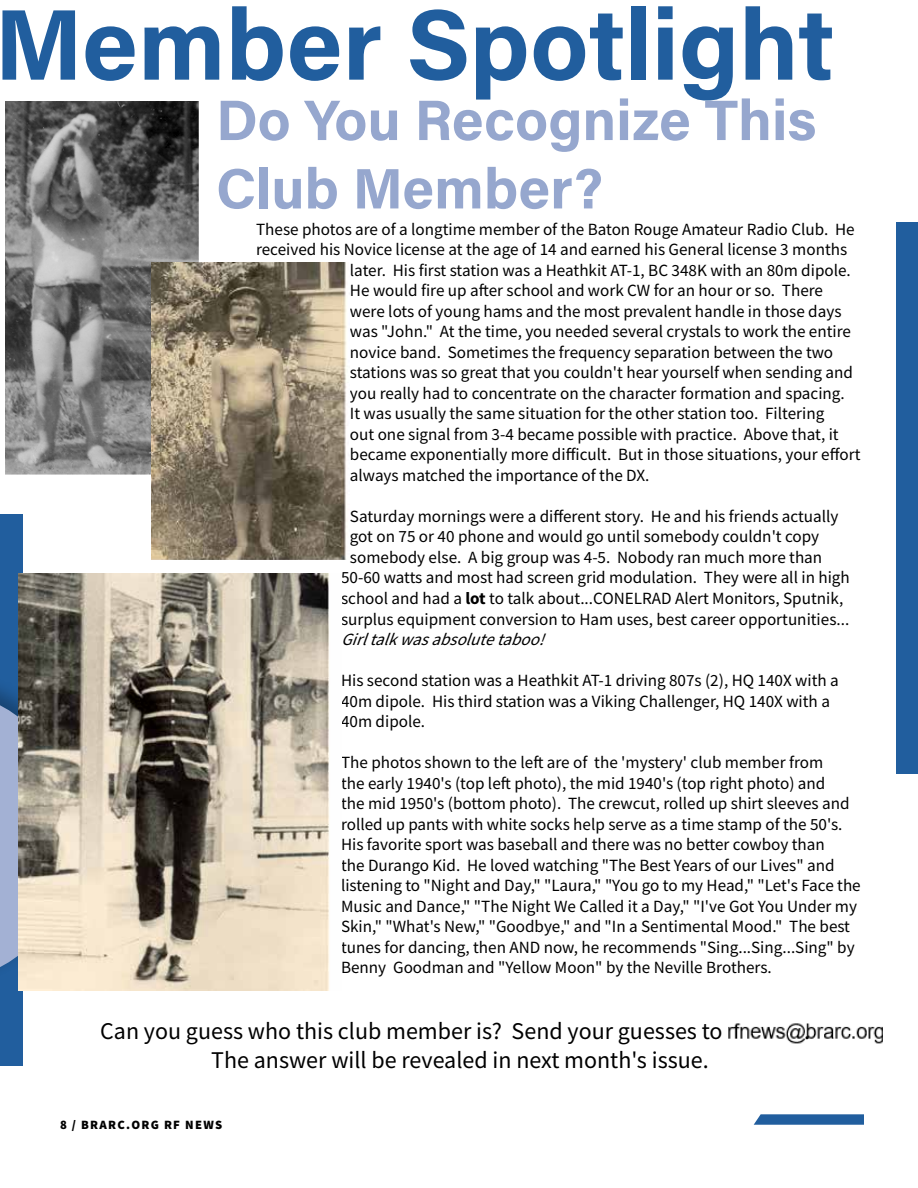
<style>
.page{position:relative;width:918px;height:1188px;background:#fff}
.page>*{position:absolute;margin:0;border:0;box-sizing:border-box;transform-origin:0 0}
.t1{font:700 100.5px "Acumin Pro";color:#215e9e}
.t2{font:700 57px/68.4px "Acumin Pro";color:#96a7ce}
.t3{font:24px "Source Sans Pro";color:#000}
.t4{font:17.1px/20.5px "Source Sans Pro";color:#000}
.t5{font:italic 17.1px "Source Sans Pro";color:#000}
.t6{font:900 12.75px "Source Sans Pro";letter-spacing:.1em;color:#000}
.s1{font-weight:700}
</style>
<div class="page">
<div style="left:0;top:514px;width:22px;height:551px;background:#215e9e"></div>
<div style="left:897px;top:223px;width:21px;height:551px;background:#215e9e"></div>
<img style="left:728px;top:1023px;width:155px;height:21px">
<svg style="left:0;top:689px;width:18px;height:278px;background:#95a7cc"></svg>
<svg style="left:754px;top:1114px;width:110px;height:11px"></svg>
<img style="left:18px;top:574px;width:311px;height:416px">
<img style="left:6px;top:101px;width:193px;height:386px">
<img style="left:152px;top:262px;width:198px;height:297px">
<h1 class="t1" style="left:-6px;top:-26px;width:842px">Member Spotlight</h1>
<h2 class="t2" style="left:216px;top:83px;width:602px">Do You Recognize This<br>Club Member?</h2>
<p class="t4" style="left:256px;top:219px;width:600px">These photos are of a longtime member of the Baton Rouge Amateur Radio Club. He</p>
<p class="t4" style="left:256px;top:239px;width:593px">received his Novice license at the age of 14 and earned his General license 3 months</p>
<p class="t4" style="left:350px;top:260px;width:502px">later. His first station was a Heathkit AT-1, BC 348K with an 80m dipole.</p>
<p class="t4" style="left:350px;top:280px;width:475px">He would fire up after school and work CW for an hour or so. There</p>
<p class="t4" style="left:350px;top:301px;width:493px">were lots of young hams and the most prevalent handle in those days</p>
<p class="t4" style="left:350px;top:321px;width:503px">was "John." At the time, you needed several crystals to work the entire</p>
<p class="t4" style="left:350px;top:342px;width:485px">novice band. Sometimes the frequency separation between the two</p>
<p class="t4" style="left:350px;top:362px;width:505px">stations was so great that you couldn't hear yourself when sending and</p>
<p class="t4" style="left:350px;top:383px;width:496px">you really had to concentrate on the character formation and spacing.</p>
<p class="t4" style="left:350px;top:403px;width:476px">It was usually the same situation for the other station too. Filtering</p>
<p class="t4" style="left:350px;top:424px;width:490px">out one signal from 3-4 became possible with practice. Above that, it</p>
<p class="t4" style="left:350px;top:444px;width:512px">became exponentially more difficult. But in those situations, your effort</p>
<p class="t4" style="left:350px;top:465px;width:301px">always matched the importance of the DX.</p>
<p class="t4" style="left:350px;top:506px;width:490px">Saturday mornings were a different story. He and his friends actually</p>
<p class="t4" style="left:350px;top:526px;width:471px">got on 75 or 40 phone and would go until somebody couldn't copy</p>
<p class="t4" style="left:350px;top:547px;width:474px">somebody else. A big group was 4-5. Nobody ran much more than</p>
<p class="t4" style="left:341px;top:567px;width:510px">50-60 watts and most had screen grid modulation. They were all in high</p>
<p class="t4" style="left:341px;top:588px;width:504px">school and had a <span class="s1">lot</span> to talk about...CONELRAD Alert Monitors, Sputnik,</p>
<p class="t4" style="left:341px;top:608px;width:510px">surplus equipment conversion to Ham uses, best career opportunities...</p>
<p class="t5" style="left:341px;top:628px;width:212px">Girltalkwasabsolutetaboo!</p>
<p class="t4" style="left:341px;top:670px;width:499px">His second station was a Heathkit AT-1 driving 807s (2), HQ 140X with a<br>40m dipole. His third station was a Viking Challenger, HQ 140X with a<br>40m dipole.</p>
<p class="t4" style="left:341px;top:752px;width:521px">The photos shown to the left are of the 'mystery' club member from<br>the early 1940's (top left photo), the mid 1940's (top right photo) and<br>the mid 1950's (bottom photo). The crewcut, rolled up shirt sleeves and rolled up pants with white socks help serve as a time stamp of the 50's.<br>His favorite sport was baseball and there was no better cowboy than<br>the Durango Kid. He loved watching "The Best Years of our Lives" and listening to "Night and Day," "Laura," "You go to my Head," "Let's Face the Music and Dance," "The Night We Called it a Day," "I've Got You Under my Skin," "What's New," "Goodbye," and "In a Sentimental Mood." The best tunes for dancing, then AND now, he recommends "Sing...Sing...Sing" by Benny Goodman and "Yellow Moon" by the Neville Brothers.</p>
<h3 class="t3" style="left:100px;top:1016px;width:624px">Can you guess who this club member is? Send your guesses to</h3>
<h3 class="t3" style="left:211px;top:1045px;width:499px">The answer will be revealed in next month's issue.</h3>
<p class="t6" style="left:60px;top:1116px;width:145px">8 / BRARC.ORG RF NEWS</p>
<h3 class="t3" style="left:804px;top:1016px;width:7px">.</h3>
</div>
